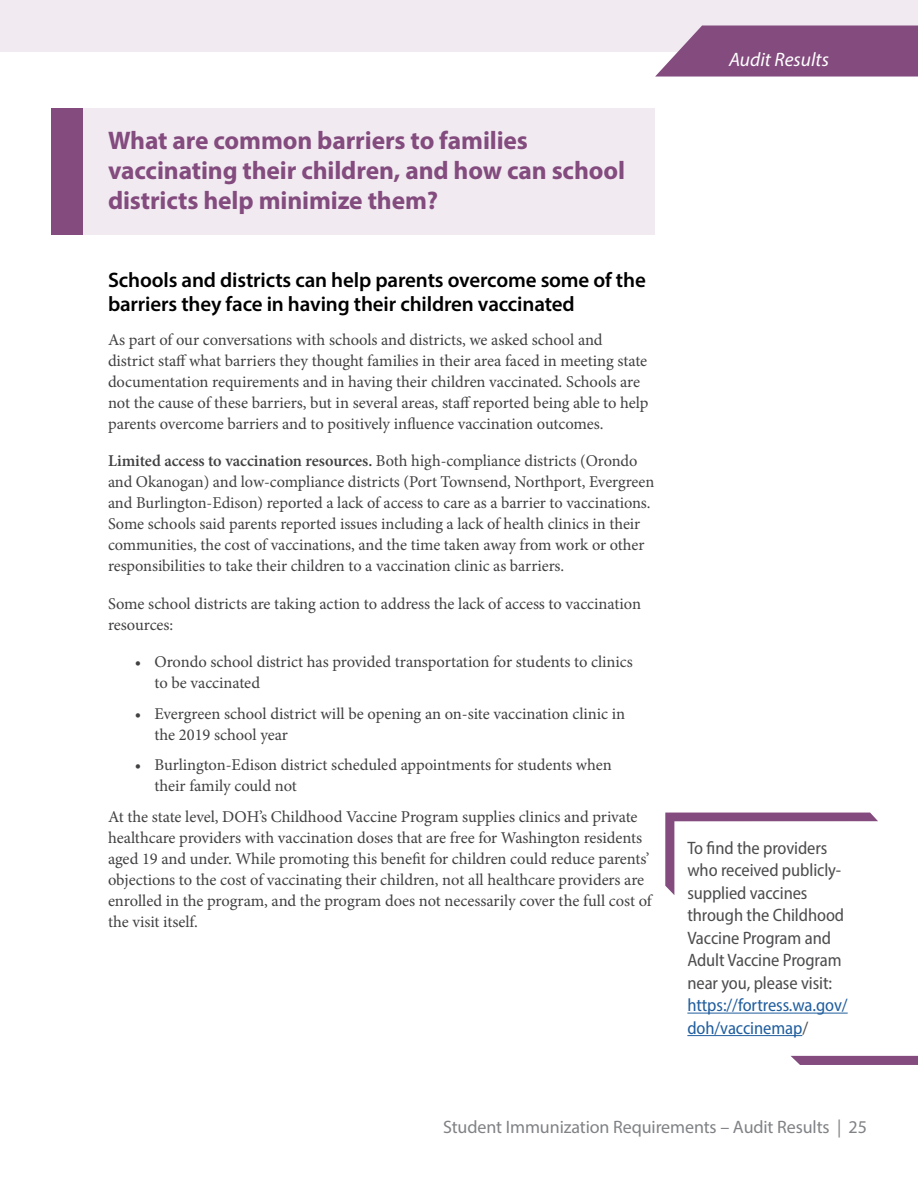
<style>
.page{position:relative;width:918px;height:1188px;background:#fff}
.page>*{position:absolute;margin:0;border:0;box-sizing:border-box;transform-origin:0 0}
.t1{font:700 25.5px/30px "Myriad Pro";letter-spacing:-.005em;color:#834b7e}
.t2{font:600 21px/24.8px "Myriad Pro";letter-spacing:-.005em;color:#000}
.t3{font:italic 19.5px "Myriad Pro";color:#fff}
.t4{font:semi-condensed 18px/22.5px "Myriad Pro";letter-spacing:-.005em;color:#4d4d4f}
.t5{font:18px "Myriad Pro";letter-spacing:-.005em;color:#808285}
.t6{font:semi-condensed 18px/22.5px "Myriad Pro";letter-spacing:-.005em;color:#215e9e}
.t7{font:16.5px/21px "Minion Pro";letter-spacing:-.005em;color:#414042}
.s1{font-weight:600}
.s2{color:#4d4d4f}
</style>
<div class="page">
<div style="left:0;top:0;width:918px;height:51px;background:#f1ebf1"></div>
<svg style="left:655px;top:26px;width:263px;height:51px;background:#8e5b89"></svg>
<div style="left:52px;top:108px;width:603px;height:127px;background:#f1ebf1"></div>
<div style="left:51px;top:108px;width:31px;height:127px;background:#834b7e"></div>
<hr style="left:687px;top:1013px;width:161px;height:1px;background:#215e9e">
<hr style="left:687px;top:1035px;width:115px;height:1px;background:#215e9e">
<svg style="left:665px;top:813px;width:213px;height:82px"></svg>
<svg style="left:791px;top:1056px;width:127px;height:9px"></svg>
<h1 class="t1" style="left:108px;top:124px;width:519px">What are common barriers to families vaccinating their children, and how can school districts help minimize them?</h1>
<p class="t2" style="left:108px;top:267px;width:539px">Schools and districts can help parents overcome some of the barriers they face in having their children vaccinated</p>
<p class="t7" style="left:108px;top:330px;width:542px">As part of our conversations with schools and districts, we asked school and district staff what barriers they thought families in their area faced in meeting state documentation requirements and in having their children vaccinated. Schools are not the cause of these barriers, but in several areas, staff reported being able to help parents overcome barriers and to positively influence vaccination outcomes.</p>
<p class="t7" style="left:108px;top:451px;width:548px"><span class="s1">Limited access to vaccination resources.</span> Both high-compliance districts (Orondo and Okanogan) and low-compliance districts (Port Townsend, Northport, Evergreen and Burlington-Edison) reported a lack of access to care as a barrier to vaccinations.<br>Some schools said parents reported issues including a lack of health clinics in their communities, the cost of vaccinations, and the time taken away from work or other responsibilities to take their children to a vaccination clinic as barriers.</p>
<p class="t7" style="left:108px;top:593px;width:535px">Some school districts are taking action to address the lack of access to vaccination resources:</p>
<p class="t7" style="left:154px;top:651px;width:480px;text-indent:-20px">• Orondo school district has provided transportation for students to clinics to be vaccinated</p>
<p class="t7" style="left:154px;top:703px;width:472px;text-indent:-20px">• Evergreen school district will be opening an on-site vaccination clinic in the 2019 school year</p>
<p class="t7" style="left:154px;top:755px;width:459px;text-indent:-20px">• Burlington-Edison district scheduled appointments for students when their family could not</p>
<p class="t7" style="left:108px;top:806px;width:545px">At the state level, DOH’s Childhood Vaccine Program supplies clinics and private healthcare providers with vaccination doses that are free for Washington residents aged 19 and under. While promoting this benefit for children could reduce parents’ objections to the cost of vaccinating their children, not all healthcare providers are enrolled in the program, and the program does not necessarily cover the full cost of the visit itself.</p>
<p class="t3" style="left:729px;top:47px;width:102px">Audit Results</p>
<p class="t4" style="left:687px;top:836px;width:158px">To find the providers who received publicly&shy;supplied vaccines through the Childhood<br>Vaccine Program and<br>Adult Vaccine Program near you, please visit:</p>
<p class="t6" style="left:687px;top:994px;width:162px">https://fortress.wa.gov/ doh/vaccinemap<span class="s2">/</span></p>
<p class="t5" style="left:443px;top:1116px;width:425px">Student Immunization Requirements – Audit Results | 25</p>
</div>
